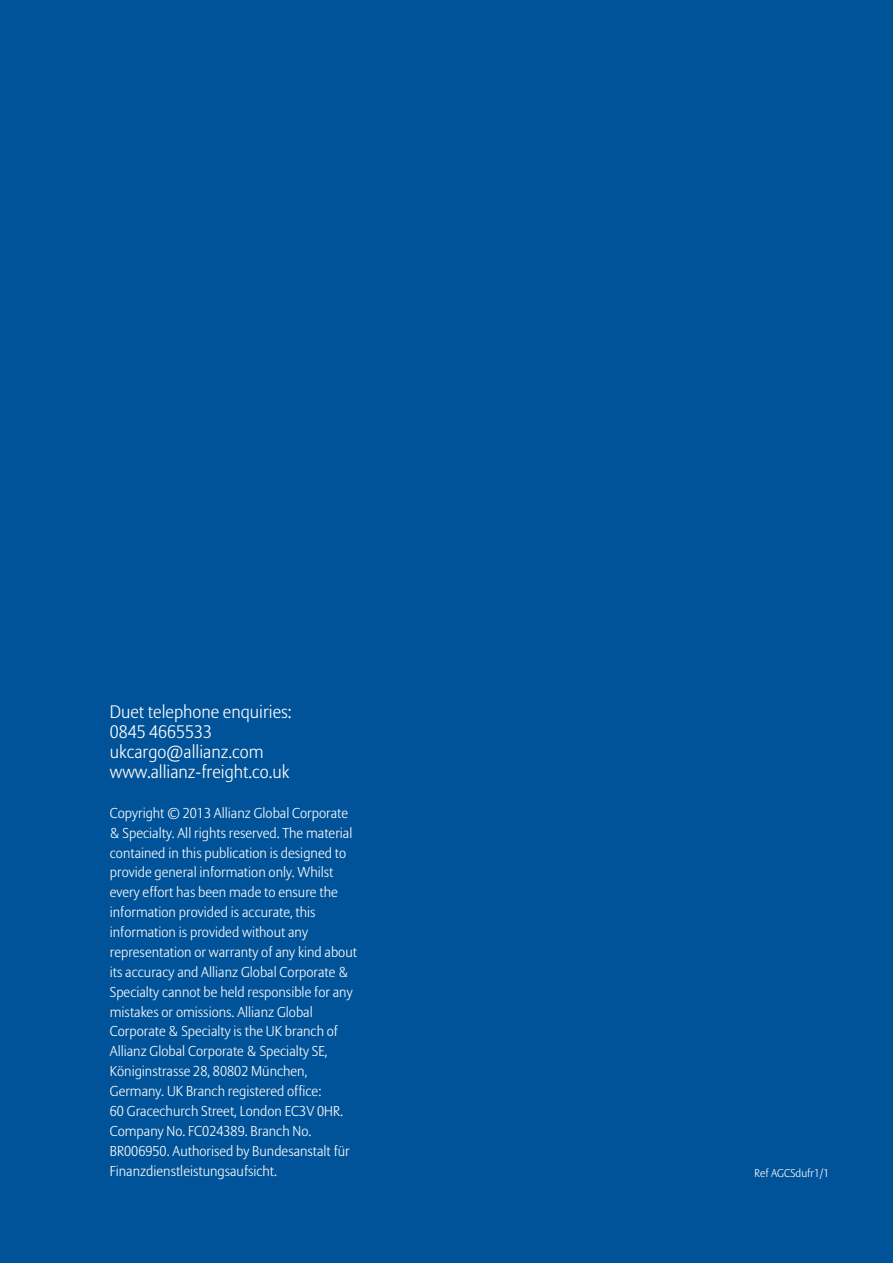
<style>
.page{position:relative;width:893px;height:1263px;background:#005399}
.page>*{position:absolute;margin:0;border:0;box-sizing:border-box;transform-origin:0 0}
.t1{font:300 18px/19.8px "Allianz Sans";color:#fff}
.t2{font:300 14.25px/20px "Allianz Sans";color:#fff}
.t3{font:300 11.25px "Allianz Sans";color:#fff}
</style>
<div class="page">
<p class="t1" style="left:110px;top:702px;width:183px">Duet telephone enquiries:<br>0845 4665533 ukcargo@allianz.com www.allianz-freight.co.uk</p>
<p class="t2" style="left:110px;top:803px;width:249px">Copyright © 2013 Allianz Global Corporate &amp; Specialty. All rights reserved. The material contained in this publication is designed to provide general information only. Whilst every effort has been made to ensure the information provided is accurate, this information is provided without any representation or warranty of any kind about its accuracy and Allianz Global Corporate &amp; Specialty cannot be held responsible for any mistakes or omissions. Allianz Global Corporate &amp; Specialty is the UK branch of Allianz Global Corporate &amp; Specialty SE, Königinstrasse 28, 80802 München, Germany. UK Branch registered office:<br>60 Gracechurch Street, London EC3V 0HR.<br>Company No. FC024389. Branch No.<br>BR006950. Authorised by Bundesanstalt für Finanzdienstleistungsaufsicht.</p>
<p class="t3" style="left:755px;top:1166px;width:76px">Ref AGCSdufr1/1</p>
</div>
